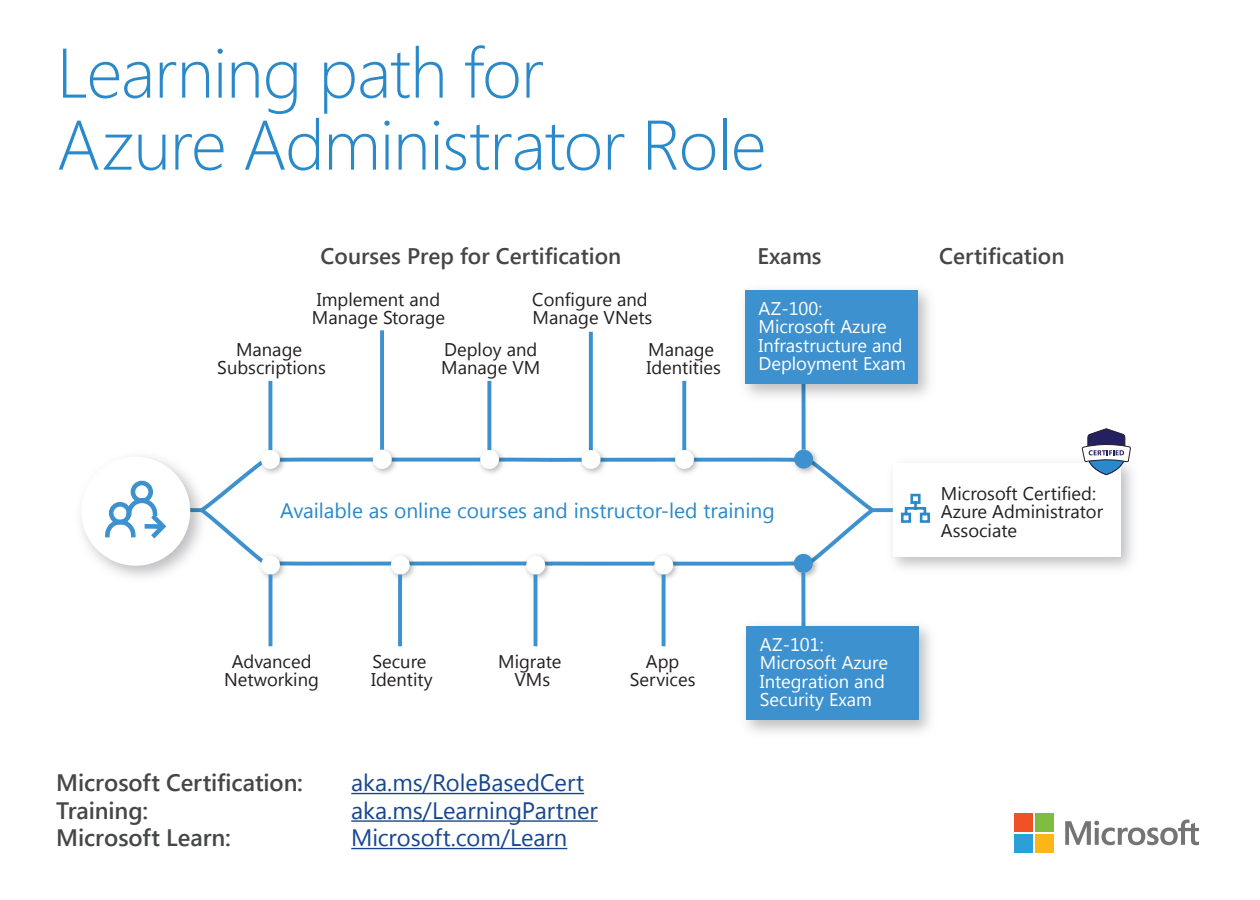
<style>
.page{position:relative;width:1260px;height:900px;background:#fff}
.page>*{position:absolute;margin:0;border:0;box-sizing:border-box;transform-origin:0 0}
.t1{font:300 70px/72px "Segoe Pro";letter-spacing:-.015em;color:#2989c9}
.t2{font:23.75px "Segoe UI";color:#16468d}
.t3{font:600 23.75px "Segoe UI";letter-spacing:-.005em;color:#454647}
.t4{font:600 22.5px "Segoe UI";color:#454647}
.t5{font:21px "Segoe UI";color:#2a89ca}
.t6{font:18.25px/18.2px "Segoe UI";color:#231f20}
.t7{font:18.25px/18.5px "Segoe UI";color:#fff}
</style>
<div class="page">
<svg style="left:1065px;top:819px;width:134px;height:26px"></svg>
<div style="left:1014px;top:813px;width:19px;height:19px;background:#f05226"></div>
<div style="left:1035px;top:813px;width:18px;height:19px;background:#7fbc41"></div>
<div style="left:1014px;top:834px;width:19px;height:19px;background:#2c9ed8"></div>
<div style="left:1035px;top:834px;width:18px;height:19px;background:#fbb617"></div>
<hr style="left:351px;top:793px;width:233px;height:1px;background:#16468d">
<hr style="left:351px;top:820px;width:247px;height:2px;background:#16468d">
<hr style="left:351px;top:848px;width:216px;height:1px;background:#16468d">
<svg style="left:878px;top:508px;width:15px;height:4px"></svg>
<svg style="left:213px;top:457px;width:665px;height:109px"></svg>
<img style="left:253px;top:442px;width:38px;height:38px">
<div style="left:261px;top:450px;width:19px;height:19px;background:#fff;border-radius:50%"></div>
<svg style="left:268px;top:381px;width:4px;height:69px"></svg>
<img style="left:366px;top:448px;width:37px;height:32px">
<div style="left:373px;top:450px;width:19px;height:19px;background:#fff;border-radius:50%"></div>
<svg style="left:380px;top:330px;width:4px;height:120px"></svg>
<img style="left:472px;top:442px;width:38px;height:38px">
<div style="left:480px;top:450px;width:19px;height:19px;background:#fff;border-radius:50%"></div>
<svg style="left:487px;top:381px;width:4px;height:69px"></svg>
<svg style="left:589px;top:332px;width:4px;height:110px"></svg>
<img style="left:575px;top:442px;width:37px;height:38px">
<div style="left:582px;top:450px;width:19px;height:19px;background:#fff;border-radius:50%"></div>
<img style="left:787px;top:442px;width:37px;height:37px">
<div style="left:794px;top:450px;width:19px;height:19px;background:#3d91ce;border-radius:50%"></div>
<svg style="left:802px;top:407px;width:4px;height:43px"></svg>
<img style="left:253px;top:549px;width:38px;height:36px">
<div style="left:261px;top:556px;width:19px;height:19px;background:#fff;border-radius:50%"></div>
<hr style="left:269px;top:575px;width:3px;height:71px;background:#3d91ce">
<img style="left:383px;top:549px;width:38px;height:32px">
<div style="left:391px;top:556px;width:19px;height:19px;background:#fff;border-radius:50%"></div>
<svg style="left:398px;top:575px;width:4px;height:71px"></svg>
<img style="left:518px;top:549px;width:38px;height:36px">
<div style="left:526px;top:556px;width:19px;height:19px;background:#fff;border-radius:50%"></div>
<hr style="left:534px;top:575px;width:3px;height:71px;background:#3d91ce">
<img style="left:647px;top:549px;width:37px;height:36px">
<div style="left:654px;top:556px;width:19px;height:19px;background:#fff;border-radius:50%"></div>
<svg style="left:662px;top:575px;width:4px;height:71px"></svg>
<img style="left:786px;top:546px;width:38px;height:38px">
<div style="left:794px;top:554px;width:19px;height:19px;background:#3d91ce;border-radius:50%"></div>
<svg style="left:801px;top:573px;width:4px;height:42px"></svg>
<img style="left:745px;top:615px;width:186px;height:118px">
<div style="left:746px;top:626px;width:173px;height:94px;background:#3d91ce"></div>
<svg style="left:900px;top:493px;width:31px;height:30px"></svg>
<img style="left:744px;top:289px;width:186px;height:118px">
<div style="left:745px;top:290px;width:172px;height:94px;background:#3d91ce"></div>
<img style="left:81px;top:456px;width:132px;height:122px">
<div style="left:81px;top:457px;width:109px;height:109px;background:#fff;border-radius:50%"></div>
<img style="left:668px;top:442px;width:37px;height:38px">
<div style="left:675px;top:450px;width:19px;height:19px;background:#fff;border-radius:50%"></div>
<svg style="left:682px;top:381px;width:4px;height:69px"></svg>
<svg style="left:105px;top:480px;width:62px;height:59px"></svg>
<svg style="left:1081px;top:428px;width:50px;height:48px"></svg>
<p class="t1" style="left:57px;top:35px;width:711px">Learning path for<br>Azure Administrator Role</p>
<p class="t4" style="left:321px;top:235px;width:302px">Courses Prep for Certification</p>
<p class="t4" style="left:757px;top:235px;width:66px">Exams</p>
<p class="t4" style="left:939px;top:235px;width:127px">Certification</p>
<p class="t6" style="left:532px;top:289px;width:122px">Configure and<br>Manage VNets</p>
<p class="t6" style="left:646px;top:339px;width:76px">Manage<br>Identities</p>
<p class="t6" style="left:312px;top:289px;width:135px">Implement and<br>Manage Storage</p>
<p class="t6" style="left:441px;top:339px;width:100px">Deploy and<br>Manage VM</p>
<p class="t6" style="left:217px;top:339px;width:110px;text-align:center">Manage<br>Subscriptions</p>
<p class="t7" style="left:759px;top:298px;width:149px">AZ-100:<br>Microsoft Azure<br>Infrastructure and<br>Deployment Exam</p>
<p class="t5" style="left:280px;top:496px;width:496px">Available as online courses and instructor-led training</p>
<p class="t6" style="left:224px;top:652px;width:96px;text-align:center">Advanced<br>Networking</p>
<p class="t6" style="left:371px;top:652px;width:63px">Secure<br>Identity</p>
<p class="t6" style="left:630px;top:652px;width:67px;text-align:center">App<br>Services</p>
<p class="t6" style="left:498px;top:652px;width:65px;text-align:center">Migrate<br>VMs</p>
<p class="t3" style="left:56px;top:761px;width:248px">Microsoft Certification:</p>
<p class="t2" style="left:351px;top:767px;width:234px">aka.ms/RoleBasedCert</p>
<p class="t3" style="left:56px;top:788px;width:93px">Training:</p>
<p class="t2" style="left:351px;top:794px;width:248px">aka.ms/LearningPartner</p>
<p class="t3" style="left:56px;top:816px;width:176px">Microsoft Learn:</p>
<p class="t2" style="left:351px;top:822px;width:218px">Microsoft.com/Learn</p>
<p class="t7" style="left:760px;top:635px;width:130px">AZ-101:<br>Microsoft Azure<br>Integration and<br>Security Exam</p>
<p class="t6" style="left:941px;top:484px;width:164px">Microsoft Certified:<br>Azure Administrator<br>Associate</p>
</div>
